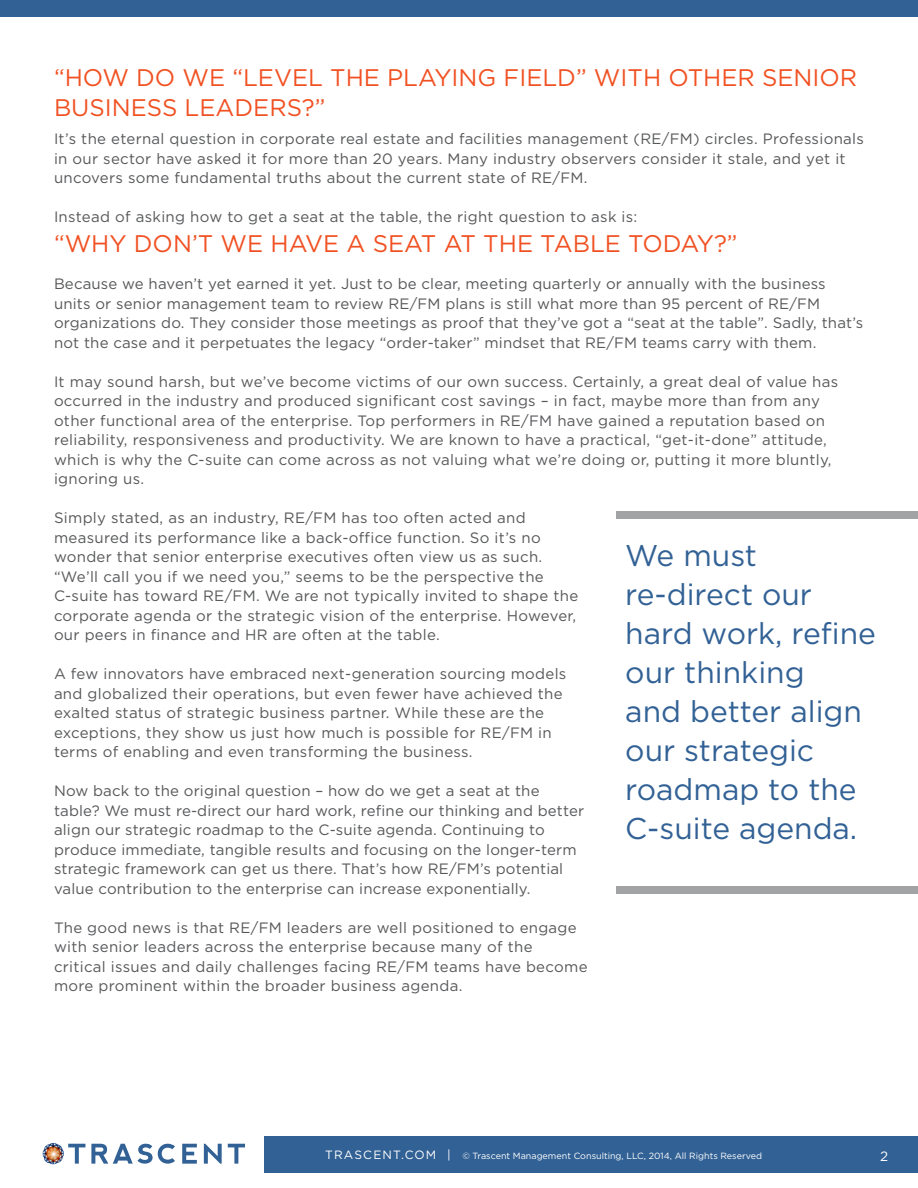
<style>
.page{position:relative;width:918px;height:1188px;background:#fff}
.page>*{position:absolute;margin:0;border:0;box-sizing:border-box;transform-origin:0 0}
.callout_text{font:30px/39px "Gotham";color:#326195}
.Title_Header{font:24px/30px "Gotham";color:#f15122}
.Title_Header-2{font:15px/19.5px "Gotham";letter-spacing:.02em;color:#57585a}
.body{font:13.5px "Gotham";color:#fff}
.t1{font:9px "Gotham";color:#fff}
.s1{font-size:12px}
</style>
<div class="page">
<div style="left:264px;top:1136px;width:654px;height:37px;background:#326195"></div>
<svg style="left:91px;top:1144px;width:84px;height:20px"></svg>
<svg style="left:182px;top:1144px;width:15px;height:20px"></svg>
<svg style="left:204px;top:1144px;width:18px;height:20px"></svg>
<svg style="left:228px;top:1144px;width:17px;height:20px"></svg>
<svg style="left:42px;top:1143px;width:43px;height:22px"></svg>
<div style="left:0;top:0;width:918px;height:16px;background:#326195"></div>
<div style="left:617px;top:512px;width:301px;height:7px;background:#a2a3a4"></div>
<div style="left:617px;top:887px;width:301px;height:7px;background:#a2a3a4"></div>
<p class="Title_Header" style="left:54px;top:62px;width:805px">“HOW DO WE “LEVEL THE PLAYING FIELD” WITH OTHER SENIOR<br>BUSINESS LEADERS?”</p>
<p class="Title_Header-2" style="left:54px;top:129px;width:811px">It’s the eternal question in corporate real estate and facilities management (RE/FM) circles. Professionals in our sector have asked it for more than 20 years. Many industry observers consider it stale, and yet it uncovers some fundamental truths about the current state of RE/FM.</p>
<p class="Title_Header-2" style="left:54px;top:207px;width:585px">Instead of asking how to get a seat at the table, the right question to ask is:</p>
<p class="Title_Header" style="left:54px;top:228px;width:685px">“WHY DON’T WE HAVE A SEAT AT THE TABLE TODAY?”</p>
<p class="Title_Header-2" style="left:54px;top:274px;width:811px">Because we haven’t yet earned it yet. Just to be clear, meeting quarterly or annually with the business units or senior management team to review RE/FM plans is still what more than 95 percent of RE/FM organizations do. They consider those meetings as proof that they’ve got a “seat at the table”. Sadly, that’s not the case and it perpetuates the legacy “order-taker” mindset that RE/FM teams carry with them.</p>
<p class="Title_Header-2" style="left:54px;top:371px;width:786px">It may sound harsh, but we’ve become victims of our own success. Certainly, a great deal of value has occurred in the industry and produced significant cost savings – in fact, maybe more than from any other functional area of the enterprise. Top performers in RE/FM have gained a reputation based on reliability, responsiveness and productivity. We are known to have a practical, “get-it-done” attitude, which is why the C-suite can come across as not valuing what we’re doing or, putting it more bluntly, ignoring us.</p>
<p class="Title_Header-2" style="left:54px;top:508px;width:526px">Simply stated, as an industry, RE/FM has too often acted and measured its performance like a back-office function. So it’s no wonder that senior enterprise executives often view us as such. “We’ll call you if we need you,” seems to be the perspective the C-suite has toward RE/FM. We are not typically invited to shape the corporate agenda or the strategic vision of the enterprise. However, our peers in finance and HR are often at the table.</p>
<p class="Title_Header-2" style="left:54px;top:664px;width:514px">A few innovators have embraced next-generation sourcing models and globalized their operations, but even fewer have achieved the exalted status of strategic business partner. While these are the exceptions, they show us just how much is possible for RE/FM in terms of enabling and even transforming the business.</p>
<p class="Title_Header-2" style="left:54px;top:781px;width:532px">Now back to the original question – how do we get a seat at the table? We must re-direct our hard work, refine our thinking and better align our strategic roadmap to the C-suite agenda. Continuing to produce immediate, tangible results and focusing on the longer-term strategic framework can get us there. That’s how RE/FM’s potential value contribution to the enterprise can increase exponentially.</p>
<p class="Title_Header-2" style="left:54px;top:917px;width:535px">The good news is that RE/FM leaders are well positioned to engage with senior leaders across the enterprise because many of the critical issues and daily challenges facing RE/FM teams have become more prominent within the broader business agenda.</p>
<p class="callout_text" style="left:625px;top:536px;width:252px">We must re-direct our hard work, refine our thinking<br>and better align our strategic roadmap to the<br>C-suite agenda.</p>
<p class="t1" style="left:325px;top:1151px;width:438px"><span class="s1">TRASCENT.COM |</span> © Trascent Management Consulting, LLC, 2014, All Rights Reserved</p>
<p class="body" style="left:880px;top:1149px;width:10px">2</p>
</div>
